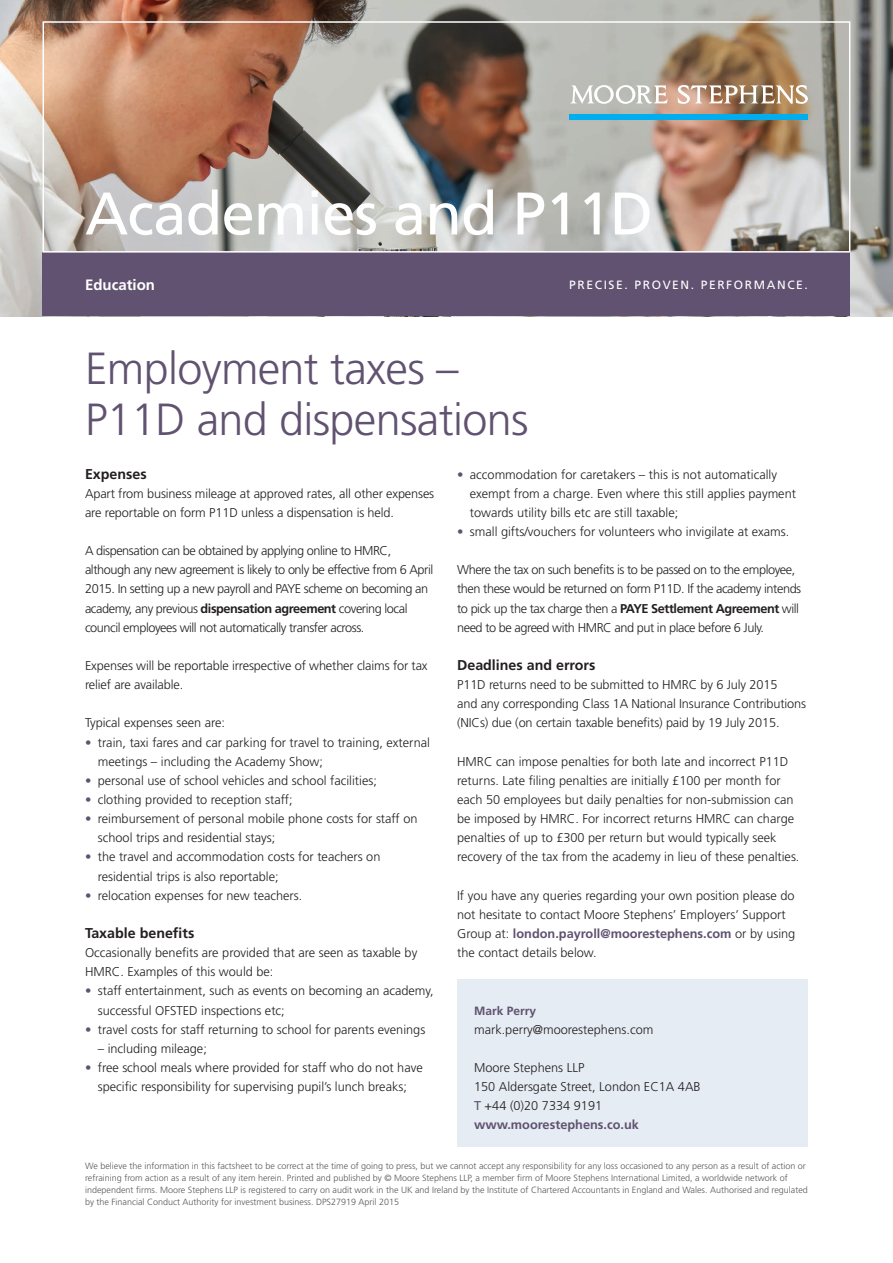
<style>
.page{position:relative;width:893px;height:1263px;background:#fff}
.page>*{position:absolute;margin:0;border:0;box-sizing:border-box;transform-origin:0 0}
.t1{font:60px "Frutiger LT Std";letter-spacing:-.015em;color:#fff}
.t2{font:300 45px/51px "Frutiger LT Std";letter-spacing:-.015em;color:#605270}
.t3{font:700 15px "Frutiger LT Std";color:#fff}
.t4{font:700 14.25px "Frutiger LT Std";color:#231f20}
.t5{font:300 12.75px/19.2px "Frutiger LT Std";color:#231f20}
.t6{font:300 12.75px/19.2px "Frutiger LT Std";letter-spacing:-.035em;color:#231f20}
.t7{font:12px "Frutiger LT Std";letter-spacing:.135em;color:#fff}
.t8{font:700 12px "Frutiger LT Std";color:#605270}
.t9{font:300 9px/12px "Frutiger LT Std";color:#57585a}
.s1{color:#605270}
.s2{font-weight:700}
.s3{font-weight:700;color:#605270}
.s4{font-weight:400;color:#605270}
</style>
<div class="page">
<img style="left:0;top:0;width:893px;height:316px">
<svg style="left:570px;top:85px;width:98px;height:19px"></svg>
<svg style="left:678px;top:85px;width:130px;height:19px"></svg>
<div style="left:570px;top:114px;width:238px;height:5px;background:#00aeef"></div>
<div style="left:43px;top:253px;width:807px;height:63px;background:#605270"></div>
<div style="left:43px;top:21px;width:807px;height:232px;border:2px solid #fff"></div>
<div style="left:457px;top:979px;width:351px;height:168px;background:#e6ecf4"></div>
<h1 class="t1" style="left:85px;top:178px;width:570px">Academies and P11D</h1>
<p class="t3" style="left:85px;top:276px;width:72px">Education</p>
<p class="t7" style="left:569px;top:278px;width:240px">PRECISE. PROVEN. PERFORMANCE.</p>
<h2 class="t2" style="left:85px;top:344px;width:445px">Employment taxes –<br>P11D and dispensations</h2>
<p class="t5" style="left:470px;top:465px;width:328px;text-indent:-13px"><span class="s1">•</span> accommodation for caretakers – this is not automatically exempt from a charge. Even where this still applies payment towards utility bills etc are still taxable;</p>
<p class="t5" style="left:457px;top:522px;width:334px"><span class="s1">•</span> small gifts/vouchers for volunteers who invigilate at exams.</p>
<p class="t6" style="left:457px;top:560px;width:346px">Where the tax on such benefits is to be passed on to the employee, then these would be returned on form P11D. If the academy intends to pick up the tax charge then a <span class="s2">PAYE Settlement Agreement</span> will need to be agreed with HMRC and put in place before 6 July.</p>
<p class="t4" style="left:457px;top:657px;width:140px">Deadlines and errors</p>
<p class="t5" style="left:457px;top:675px;width:350px">P11D returns need to be submitted to HMRC by 6 July 2015<br>and any corresponding Class 1A National Insurance Contributions (NICs) due (on certain taxable benefits) paid by 19 July 2015.</p>
<p class="t5" style="left:457px;top:752px;width:344px">HMRC can impose penalties for both late and incorrect P11D returns. Late filing penalties are initially £100 per month for each 50 employees but daily penalties for non-submission can be imposed by HMRC. For incorrect returns HMRC can charge penalties of up to £300 per return but would typically seek recovery of the tax from the academy in lieu of these penalties.</p>
<p class="t5" style="left:457px;top:886px;width:340px">If you have any queries regarding your own position please do not hesitate to contact Moore Stephens’ Employers’ Support Group at: <span class="s3">london.payroll@moorestephens.com</span> or by using the contact details below.</p>
<p class="t4" style="left:85px;top:465px;width:63px">Expenses</p>
<p class="t5" style="left:85px;top:484px;width:351px">Apart from business mileage at approved rates, all other expenses are reportable on form P11D unless a dispensation is held.</p>
<p class="t6" style="left:85px;top:541px;width:350px">A dispensation can be obtained by applying online to HMRC, although any new agreement is likely to only be effective from 6 April 2015. In setting up a new payroll and PAYE scheme on becoming an academy, any previous <span class="s2">dispensation agreement</span> covering local council employees will not automatically transfer across.</p>
<p class="t5" style="left:85px;top:656px;width:344px">Expenses will be reportable irrespective of whether claims for tax relief are available.</p>
<p class="t5" style="left:85px;top:713px;width:142px">Typical expenses seen are:</p>
<p class="t5" style="left:98px;top:733px;width:334px;text-indent:-13px"><span class="s1">•</span> train, taxi fares and car parking for travel to training, external meetings – including the Academy Show;</p>
<p class="t5" style="left:85px;top:771px;width:293px"><span class="s1">•</span> personal use of school vehicles and school facilities;</p>
<p class="t5" style="left:85px;top:790px;width:209px"><span class="s1">•</span> clothing provided to reception staff;</p>
<p class="t5" style="left:98px;top:809px;width:321px;text-indent:-13px"><span class="s1">•</span> reimbursement of personal mobile phone costs for staff on school trips and residential stays;</p>
<p class="t5" style="left:98px;top:847px;width:284px;text-indent:-13px"><span class="s1">•</span> the travel and accommodation costs for teachers on residential trips is also reportable;</p>
<p class="t5" style="left:85px;top:886px;width:219px"><span class="s1">•</span> relocation expenses for new teachers.</p>
<p class="t4" style="left:85px;top:925px;width:111px">Taxable benefits</p>
<p class="t5" style="left:85px;top:943px;width:334px">Occasionally benefits are provided that are seen as taxable by<br>HMRC. Examples of this would be:</p>
<p class="t5" style="left:98px;top:981px;width:337px;text-indent:-13px"><span class="s1">•</span> staff entertainment, such as events on becoming an academy, successful OFSTED inspections etc;</p>
<p class="t5" style="left:85px;top:1020px;width:342px"><span class="s1">•</span> travel costs for staff returning to school for parents evenings</p>
<p class="t5" style="left:98px;top:1039px;width:111px">– including mileage;</p>
<p class="t5" style="left:85px;top:1058px;width:339px;text-align:center"><span class="s1">•</span> free school meals where provided for staff who do not have specific responsibility for supervising pupil’s lunch breaks;</p>
<p class="t8" style="left:474px;top:1003px;width:64px">Mark Perry</p>
<p class="t5" style="left:474px;top:1020px;width:181px">mark.perry@moorestephens.com</p>
<p class="t5" style="left:474px;top:1058px;width:228px">Moore Stephens LLP<br>150 Aldersgate Street, London EC1A 4AB<br><span class="s4">T</span> +44 (0)20 7334 9191 <span class="s3">www.moorestephens.co.uk</span></p>
<p class="t9" style="left:85px;top:1160px;width:724px">We believe the information in this factsheet to be correct at the time of going to press, but we cannot accept any responsibility for any loss occasioned to any person as a result of action or refraining from action as a result of any item herein. Printed and published by © Moore Stephens LLP, a member firm of Moore Stephens International Limited, a worldwide network of independent firms. Moore Stephens LLP is registered to carry on audit work in the UK and Ireland by the Institute of Chartered Accountants in England and Wales. Authorised and regulated by the Financial Conduct Authority for investment business. DPS27919 April 2015</p>
</div>
